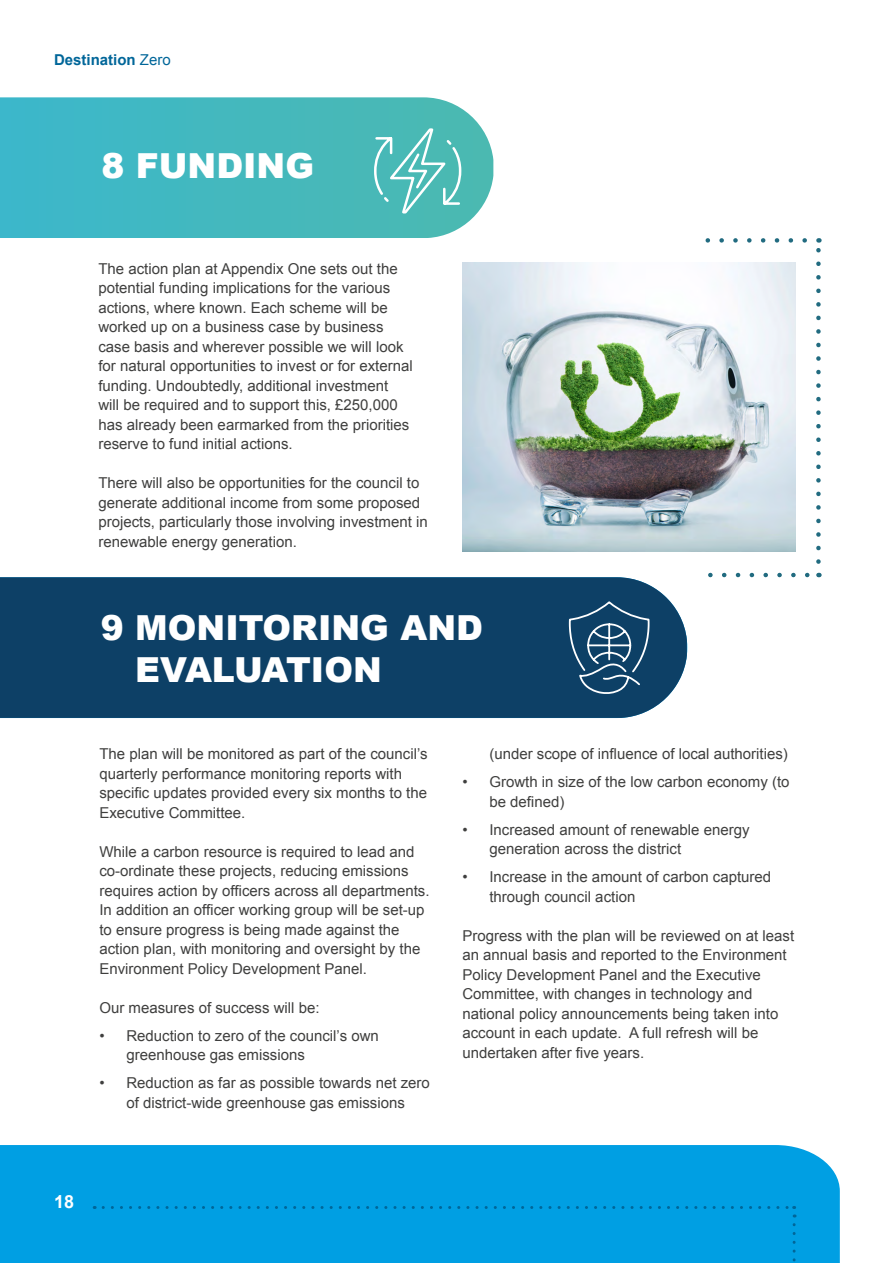
<style>
.page{position:relative;width:893px;height:1263px;background:#fff}
.page>*{position:absolute;margin:0;border:0;box-sizing:border-box;transform-origin:0 0}
.t1{font:900 34.5px/41.4px "Arial";color:#fff}
.t2{font:700 18px "Arial";color:#fff}
.t3{font:15px/19.5px "Arial";color:#3f3f3e}
.t4{font:700 15px "Arial";color:#069}
.s1{font-weight:400}
</style>
<div class="page">
<div style="left:0;top:1145px;width:840px;height:118px;background:#009fe3"></div>
<svg style="left:103px;top:1206px;width:692px;height:11px;background:#009bdd"></svg>
<svg style="left:793px;top:1224px;width:3px;height:39px"></svg>
<svg style="left:0;top:97px;width:493px;height:141px;background:#49bac1"></svg>
<svg style="left:373px;top:127px;width:90px;height:88px;background:#65c3bf"></svg>
<svg style="left:708px;top:573px;width:102px;height:4px"></svg>
<svg style="left:705px;top:238px;width:100px;height:5px"></svg>
<svg style="left:816px;top:238px;width:5px;height:324px"></svg>
<img style="left:462px;top:263px;width:334px;height:289px">
<div style="left:0;top:577px;width:687px;height:141px;background:#0d4066"></div>
<svg style="left:568px;top:600px;width:82px;height:96px;background:#2e5a7b"></svg>
<p class="t4" style="left:54px;top:50px;width:118px">Destination <span class="s1">Zero</span></p>
<h1 class="t1" style="left:101px;top:144px;width:214px">8 FUNDING</h1>
<p class="t3" style="left:98px;top:259px;width:316px">The action plan at Appendix One sets out the potential funding implications for the various actions, where known. Each scheme will be worked up on a business case by business case basis and wherever possible we will look for natural opportunities to invest or for external funding. Undoubtedly, additional investment will be required and to support this, £250,000 has already been earmarked from the priorities reserve to fund initial actions.</p>
<p class="t3" style="left:98px;top:473px;width:331px">There will also be opportunities for the council to generate additional income from some proposed projects, particularly those involving investment in renewable energy generation.</p>
<h1 class="t1" style="left:135px;top:606px;width:349px;text-indent:-34px">9 MONITORING AND<br>EVALUATION</h1>
<p class="t3" style="left:99px;top:744px;width:330px">The plan will be monitored as part of the council’s quarterly performance monitoring reports with specific updates provided every six months to the Executive Committee.</p>
<p class="t3" style="left:99px;top:842px;width:332px">While a carbon resource is required to lead and co-ordinate these projects, reducing emissions requires action by officers across all departments.<br>In addition an officer working group will be set-up to ensure progress is being made against the action plan, with monitoring and oversight by the Environment Policy Development Panel.</p>
<p class="t3" style="left:99px;top:998px;width:222px">Our measures of success will be:</p>
<p class="t3" style="left:126px;top:1026px;width:254px;text-indent:-27px">• Reduction to zero of the council’s own greenhouse gas emissions</p>
<p class="t3" style="left:99px;top:1073px;width:332px;text-align:center">• Reduction as far as possible towards net zero of district-wide greenhouse gas emissions</p>
<p class="t3" style="left:489px;top:744px;width:300px">(under scope of influence of local authorities)</p>
<p class="t3" style="left:489px;top:772px;width:302px;text-indent:-27px">• Growth in size of the low carbon economy (to be defined)</p>
<p class="t3" style="left:489px;top:820px;width:262px;text-indent:-27px">• Increased amount of renewable energy generation across the district</p>
<p class="t3" style="left:489px;top:867px;width:283px;text-indent:-27px">• Increase in the amount of carbon captured through council action</p>
<p class="t3" style="left:462px;top:926px;width:333px">Progress with the plan will be reviewed on at least an annual basis and reported to the Environment Policy Development Panel and the Executive Committee, with changes in technology and national policy announcements being taken into account in each update. A full refresh will be undertaken after five years.</p>
<p class="t2" style="left:54px;top:1190px;width:22px">18</p>
</div>
